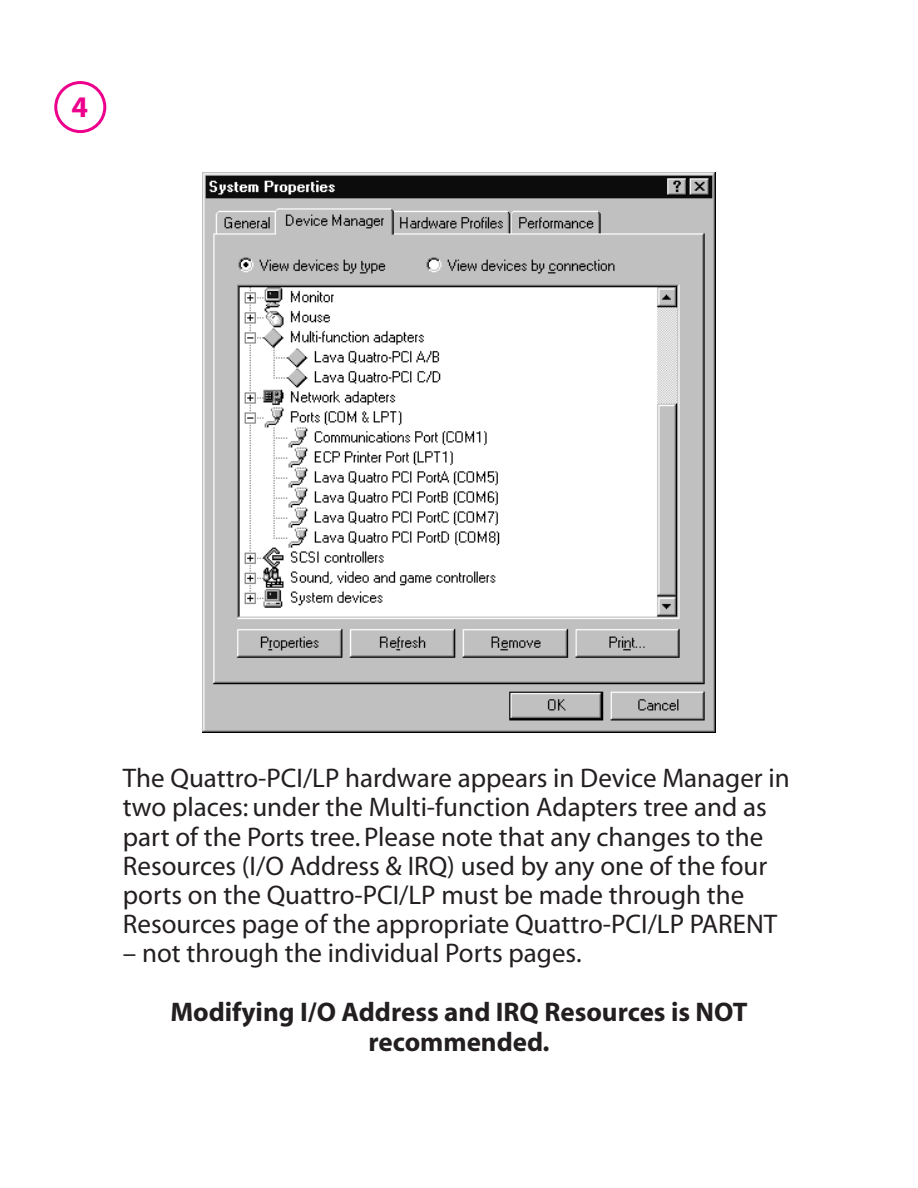
<style>
.page{position:relative;width:918px;height:1188px;background:#fff}
.page>*{position:absolute;margin:0;border:0;box-sizing:border-box;transform-origin:0 0}
.t1{font:700 30px "Myriad";color:#ec008c}
.t2{font:27px/29.1px "Myriad";color:#231f20}
.t3{font:700 27px/29.7px "Myriad";color:#231f20;text-align:center}
</style>
<div class="page">
<img style="left:202px;top:173px;width:514px;height:560px">
<div style="left:54px;top:81px;width:52px;height:52px;border:3px solid #ec008c;border-radius:50%"></div>
<p class="t1" style="left:72px;top:95px;width:18px">4</p>
<p class="t2" style="left:123px;top:766px;width:668px">The Quattro-PCI/LP hardware appears in Device Manager in two places: under the Multi-function Adapters tree and as part of the Ports tree. Please note that any changes to the Resources (I/O Address &amp; IRQ) used by any one of the four ports on the Quattro-PCI/LP must be made through the Resources page of the appropriate Quattro-PCI/LP PARENT</p>
<p class="t2" style="left:123px;top:941px;width:460px">– not through the individual Ports pages.</p>
<p class="t3" style="left:170px;top:999px;width:579px">Modifying I/O Address and IRQ Resources is NOT recommended.</p>
</div>
